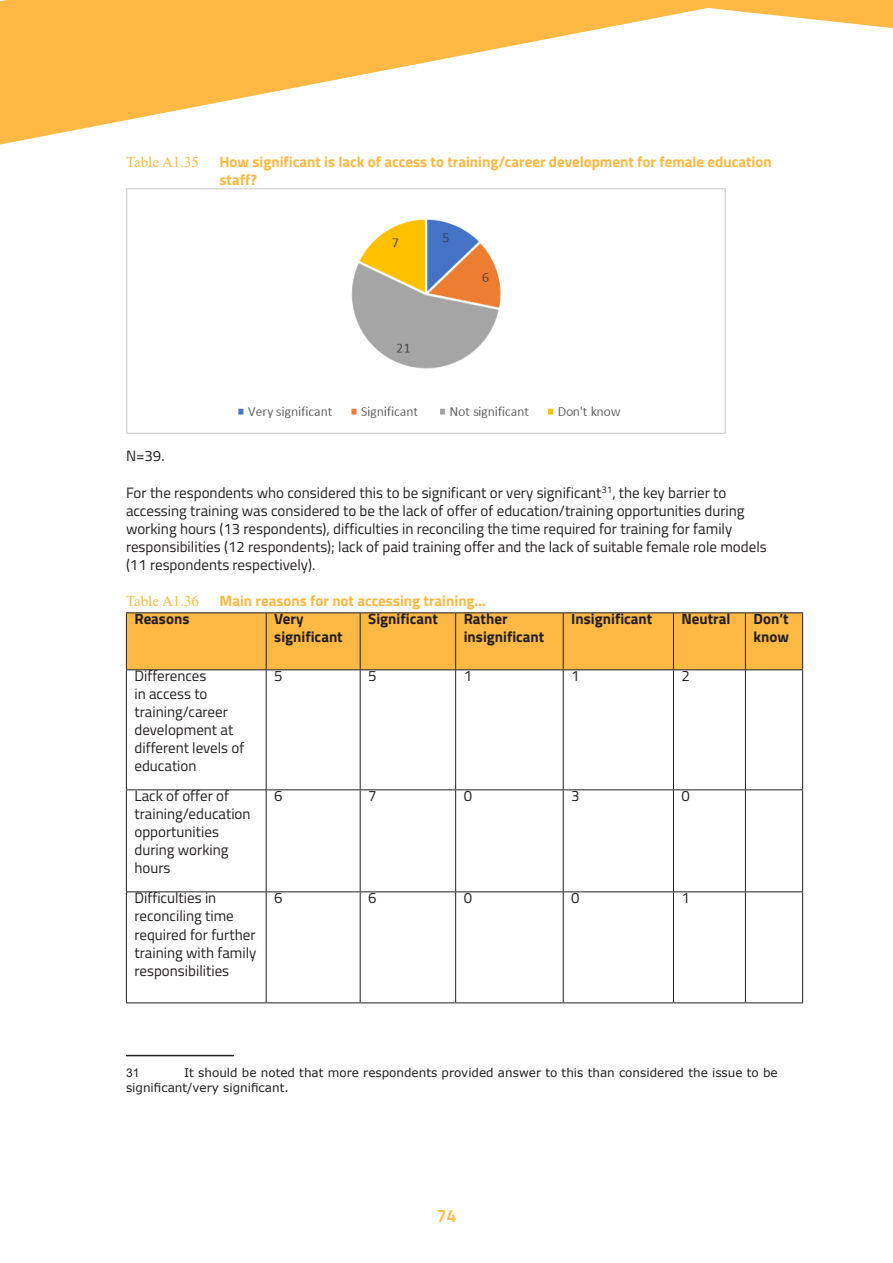
<style>
.page{position:relative;width:893px;height:1263px;background:#fff}
.page>*{position:absolute;margin:0;border:0;box-sizing:border-box;transform-origin:0 0}
.t1{font:600 18px "Titillium";color:#fdb943}
.Body_Text{font:15px/18px "Titillium";color:#231f20}
.t2{font:700 15px/18px "Titillium";color:#fdb943}
.Body_Text-2{font:700 15px/18px "Titillium";color:#231f20}
.t3{font:15px "Times New Roman";color:#fdb943}
.t4{font:12px/14.4px "Verdana";color:#231f20}
.t5{font:12px "Arial";color:#231f20}
</style>
<div class="page">
<svg style="left:0;top:0;width:893px;height:145px"></svg>
<img style="left:126px;top:188px;width:600px;height:246px">
<div style="left:127px;top:613px;width:675px;height:56px;background:#fdb943"></div>
<hr style="left:126px;top:789px;width:140px;height:1px;background:#231f20">
<hr style="left:266px;top:789px;width:94px;height:1px;background:#231f20">
<hr style="left:360px;top:789px;width:96px;height:1px;background:#231f20">
<hr style="left:456px;top:789px;width:107px;height:1px;background:#231f20">
<hr style="left:563px;top:789px;width:110px;height:1px;background:#231f20">
<hr style="left:673px;top:789px;width:72px;height:1px;background:#231f20">
<hr style="left:745px;top:789px;width:58px;height:1px;background:#231f20">
<hr style="left:126px;top:891px;width:140px;height:1px;background:#231f20">
<hr style="left:266px;top:891px;width:94px;height:1px;background:#231f20">
<hr style="left:360px;top:891px;width:96px;height:1px;background:#231f20">
<hr style="left:456px;top:891px;width:107px;height:1px;background:#231f20">
<hr style="left:563px;top:891px;width:110px;height:1px;background:#231f20">
<hr style="left:673px;top:891px;width:72px;height:1px;background:#231f20">
<hr style="left:745px;top:891px;width:58px;height:1px;background:#231f20">
<hr style="left:126px;top:1002px;width:140px;height:1px;background:#231f20">
<hr style="left:266px;top:1002px;width:94px;height:1px;background:#231f20">
<hr style="left:360px;top:1002px;width:96px;height:1px;background:#231f20">
<hr style="left:456px;top:1002px;width:107px;height:1px;background:#231f20">
<hr style="left:563px;top:1002px;width:110px;height:1px;background:#231f20">
<hr style="left:673px;top:1002px;width:72px;height:1px;background:#231f20">
<hr style="left:745px;top:1002px;width:58px;height:1px;background:#231f20">
<hr style="left:126px;top:670px;width:1px;height:119px;background:#231f20">
<hr style="left:126px;top:790px;width:1px;height:101px;background:#231f20">
<hr style="left:126px;top:892px;width:1px;height:110px;background:#231f20">
<hr style="left:266px;top:670px;width:1px;height:119px;background:#231f20">
<hr style="left:360px;top:670px;width:1px;height:119px;background:#231f20">
<hr style="left:455px;top:670px;width:1px;height:119px;background:#231f20">
<hr style="left:563px;top:670px;width:1px;height:119px;background:#231f20">
<hr style="left:673px;top:670px;width:1px;height:119px;background:#231f20">
<hr style="left:745px;top:670px;width:1px;height:119px;background:#231f20">
<hr style="left:802px;top:670px;width:1px;height:119px;background:#231f20">
<hr style="left:266px;top:790px;width:1px;height:101px;background:#231f20">
<hr style="left:360px;top:790px;width:1px;height:101px;background:#231f20">
<hr style="left:455px;top:790px;width:1px;height:101px;background:#231f20">
<hr style="left:563px;top:790px;width:1px;height:101px;background:#231f20">
<hr style="left:673px;top:790px;width:1px;height:101px;background:#231f20">
<hr style="left:745px;top:790px;width:1px;height:101px;background:#231f20">
<hr style="left:802px;top:790px;width:1px;height:101px;background:#231f20">
<hr style="left:266px;top:892px;width:1px;height:110px;background:#231f20">
<hr style="left:360px;top:892px;width:1px;height:110px;background:#231f20">
<hr style="left:455px;top:892px;width:1px;height:110px;background:#231f20">
<hr style="left:563px;top:892px;width:1px;height:110px;background:#231f20">
<hr style="left:673px;top:892px;width:1px;height:110px;background:#231f20">
<hr style="left:745px;top:892px;width:1px;height:110px;background:#231f20">
<hr style="left:802px;top:892px;width:1px;height:110px;background:#231f20">
<hr style="left:126px;top:612px;width:140px;height:1px;background:#231f20">
<hr style="left:126px;top:613px;width:1px;height:56px;background:#231f20">
<hr style="left:126px;top:669px;width:140px;height:1px;background:#231f20">
<hr style="left:266px;top:612px;width:94px;height:1px;background:#231f20">
<hr style="left:266px;top:613px;width:1px;height:56px;background:#231f20">
<hr style="left:266px;top:669px;width:94px;height:1px;background:#231f20">
<hr style="left:360px;top:612px;width:96px;height:1px;background:#231f20">
<hr style="left:360px;top:613px;width:1px;height:56px;background:#231f20">
<hr style="left:360px;top:669px;width:96px;height:1px;background:#231f20">
<hr style="left:456px;top:612px;width:107px;height:1px;background:#231f20">
<hr style="left:455px;top:613px;width:1px;height:56px;background:#231f20">
<hr style="left:456px;top:669px;width:107px;height:1px;background:#231f20">
<hr style="left:563px;top:612px;width:110px;height:1px;background:#231f20">
<hr style="left:563px;top:613px;width:1px;height:56px;background:#231f20">
<hr style="left:563px;top:669px;width:110px;height:1px;background:#231f20">
<hr style="left:673px;top:612px;width:72px;height:1px;background:#231f20">
<hr style="left:673px;top:613px;width:1px;height:56px;background:#231f20">
<hr style="left:673px;top:669px;width:72px;height:1px;background:#231f20">
<hr style="left:745px;top:612px;width:58px;height:1px;background:#231f20">
<hr style="left:745px;top:613px;width:1px;height:56px;background:#231f20">
<hr style="left:802px;top:613px;width:1px;height:56px;background:#231f20">
<hr style="left:745px;top:669px;width:58px;height:1px;background:#231f20">
<hr style="left:126px;top:1055px;width:108px;height:1px;background:#231f20">
<p class="t3" style="left:126px;top:151px;width:75px">Table A1.35</p>
<p class="t2" style="left:220px;top:152px;width:554px">How significant is lack of access to training/career development for female education staff?</p>
<p class="Body_Text" style="left:126px;top:446px;width:40px">N=39.</p>
<p class="Body_Text" style="left:126px;top:483px;width:642px">For the respondents who considered this to be significant or very significant<sup>31</sup>, the key barrier to accessing training was considered to be the lack of offer of education/training opportunities during working hours (13 respondents), difficulties in reconciling the time required for training for family responsibilities (12 respondents); lack of paid training offer and the lack of suitable female role models (11 respondents respectively).</p>
<p class="t3" style="left:126px;top:591px;width:75px">Table A1.36</p>
<p class="t2" style="left:220px;top:591px;width:268px">Main reasons for not accessing training…</p>
<p class="Body_Text-2" style="left:134px;top:609px;width:56px">Reasons</p>
<p class="Body_Text-2" style="left:274px;top:609px;width:70px">Very significant</p>
<p class="Body_Text-2" style="left:368px;top:609px;width:71px">Significant</p>
<p class="Body_Text-2" style="left:464px;top:609px;width:82px">Rather insignificant</p>
<p class="Body_Text-2" style="left:571px;top:609px;width:83px">Insignificant</p>
<p class="Body_Text-2" style="left:682px;top:609px;width:51px">Neutral</p>
<p class="Body_Text-2" style="left:753px;top:609px;width:37px">Don’t know</p>
<p class="Body_Text" style="left:134px;top:666px;width:111px">Differences<br>in access to training/career development at different levels of education</p>
<p class="Body_Text" style="left:274px;top:666px;width:10px">5</p>
<p class="Body_Text" style="left:368px;top:666px;width:10px">5</p>
<p class="Body_Text" style="left:464px;top:666px;width:10px">1</p>
<p class="Body_Text" style="left:571px;top:666px;width:10px">1</p>
<p class="Body_Text" style="left:682px;top:666px;width:10px">2</p>
<p class="Body_Text" style="left:134px;top:786px;width:118px">Lack of offer of training/education opportunities during working hours</p>
<p class="Body_Text" style="left:274px;top:786px;width:10px">6</p>
<p class="Body_Text" style="left:368px;top:786px;width:10px">7</p>
<p class="Body_Text" style="left:464px;top:786px;width:10px">0</p>
<p class="Body_Text" style="left:571px;top:786px;width:10px">3</p>
<p class="Body_Text" style="left:682px;top:786px;width:10px">0</p>
<p class="Body_Text" style="left:134px;top:888px;width:124px">Difficulties in reconciling time required for further training with family responsibilities</p>
<p class="Body_Text" style="left:274px;top:888px;width:10px">6</p>
<p class="Body_Text" style="left:368px;top:888px;width:10px">6</p>
<p class="Body_Text" style="left:464px;top:888px;width:10px">0</p>
<p class="Body_Text" style="left:571px;top:888px;width:10px">0</p>
<p class="Body_Text" style="left:682px;top:888px;width:10px">1</p>
<p class="t4" style="left:126px;top:1065px;width:653px;text-indent:58px">It should be noted that more respondents provided answer to this than considered the issue to be significant/very significant.</p>
<p class="t5" style="left:126px;top:1065px;width:15px">31</p>
<p class="t1" style="left:436px;top:1203px;width:22px">74</p>
</div>
